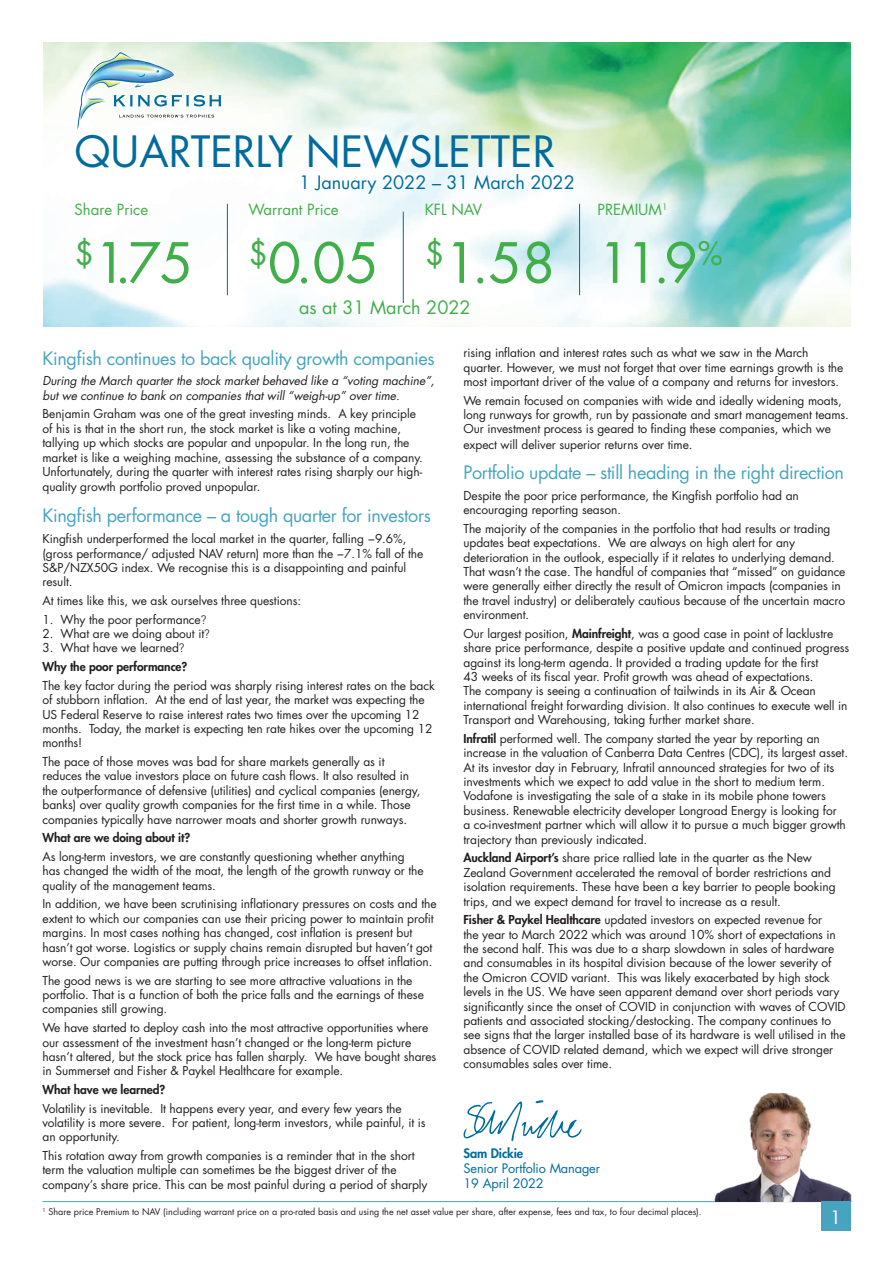
<style>
.page{position:relative;width:893px;height:1263px;background:#fff}
.page>*{position:absolute;margin:0;border:0;box-sizing:border-box;transform-origin:0 0}
.t1{font:54px "Futura Std";letter-spacing:-.015em;color:#40ae49}
.t2{font:42px "Futura Std";color:#006c9e}
.t3{font:18px "Futura Std";letter-spacing:-.02em;color:#46a4bf}
.t4{font:18px "Futura Std";color:#006c9e}
.t5{font:18px "Futura Std";color:#40ae49}
.t6{font:18px "Futura Std";color:#fff}
.t7{font:15px "Futura Std";color:#40ae49}
.t8{font:12.75px/15.3px "Futura Std";letter-spacing:-.01em;color:#006c9e}
.t9{font:800 12.75px "Futura Std";letter-spacing:-.01em;color:#006c9e}
.t10{font:12px/14.4px "Futura Std";letter-spacing:-.005em;color:#231f20}
.t11{font:italic 12px/14.4px "Futura Std";letter-spacing:-.005em;color:#231f20}
.t12{font:800 12px/18.6px "Futura Std";letter-spacing:-.005em;color:#231f20}
.t13{font:9px "Futura Std";color:#231f20}
.s1{font-family:"Avenir";font-weight:300}
.s2{font-weight:400}
.s3{font-weight:800}
</style>
<div class="page">
<hr style="left:43px;top:1201px;width:807px;height:1px;background:#46a4bf">
<img style="left:43px;top:43px;width:807px;height:284px">
<hr style="left:227px;top:204px;width:1px;height:91px;background:#006c9e">
<hr style="left:579px;top:204px;width:1px;height:91px;background:#006c9e">
<svg style="left:78px;top:52px;width:143px;height:78px"></svg>
<img style="left:714px;top:1093px;width:138px;height:108px">
<svg style="left:463px;top:1100px;width:118px;height:41px"></svg>
<div style="left:821px;top:1202px;width:29px;height:29px;background:#46a4bf"></div>
<hr style="left:403px;top:212px;width:1px;height:91px;background:#006c9e">
<h2 class="t2" style="left:74px;top:125px;width:483px">QUARTERLY NEWSLETTER</h2>
<h3 class="t4" style="left:299px;top:171px;width:277px">1 January 2022 – 31 March 2022</h3>
<p class="t7" style="left:425px;top:199px;width:59px">KFL NAV</p>
<h1 class="t1" style="left:425px;top:228px;width:132px"><sup>$</sup>1.58</h1>
<p class="t7" style="left:74px;top:200px;width:75px">Share Price</p>
<p class="t7" style="left:598px;top:199px;width:71px">PREMIUM<sup>1</sup></p>
<h1 class="t1" style="left:598px;top:228px;width:127px">11.9<sup>%</sup></h1>
<h3 class="t5" style="left:299px;top:296px;width:173px">as at 31 March 2022</h3>
<p class="t7" style="left:248px;top:200px;width:92px">Warrant Price</p>
<h1 class="t1" style="left:248px;top:228px;width:132px"><sup>$</sup>0.05</h1>
<h1 class="t1" style="left:74px;top:228px;width:120px"><sup>$</sup>1.75</h1>
<h3 class="t3" style="left:43px;top:346px;width:394px">Kingfish continues to back quality growth companies</h3>
<p class="t11" style="left:43px;top:374px;width:393px">During the March quarter the stock market behaved like a “voting machine”, but we continue to bank on companies that will “weigh-up” over time.</p>
<p class="t10" style="left:43px;top:407px;width:382px">Benjamin Graham was one of the great investing minds. A key principle of his is that in the short run, the stock market is like a voting machine, tallying up which stocks are popular and unpopular. In the long run, the market is like a weighing machine, assessing the substance of a company.<br>Unfortunately, during the quarter with interest rates rising sharply our high&shy;quality growth portfolio proved unpopular.</p>
<h3 class="t3" style="left:43px;top:504px;width:390px">Kingfish performance – a tough quarter for investors</h3>
<p class="t10" style="left:43px;top:532px;width:382px">Kingfish underperformed the local market in the quarter, falling −9.6%, (gross performance/ adjusted NAV return) more than the −7.1% fall of the S&amp;P/NZX50G index. We recognise this is a disappointing and painful result.</p>
<p class="t10" style="left:43px;top:593px;width:260px">At times like this, we ask ourselves three questions:</p>
<p class="t10" style="left:43px;top:612px;width:165px">1. Why the poor performance<span class="s1">?</span></p>
<p class="t10" style="left:43px;top:627px;width:169px">2. What are we doing about it<span class="s1">?</span></p>
<p class="t12" style="left:43px;top:639px;width:146px"><span class="s2">3. What have we learned</span><span class="s1">?<br></span>Why the poor performance?</p>
<p class="t10" style="left:43px;top:678px;width:394px">The key factor during the period was sharply rising interest rates on the back of stubborn inflation. At the end of last year, the market was expecting the US Federal Reserve to raise interest rates two times over the upcoming 12 months. Today, the market is expecting ten rate hikes over the upcoming 12 months!</p>
<p class="t10" style="left:43px;top:754px;width:380px">The pace of those moves was bad for share markets generally as it reduces the value investors place on future cash flows. It also resulted in the outperformance of defensive (utilities) and cyclical companies (energy, banks) over quality growth companies for the first time in a while. Those companies typically have narrower moats and shorter growth runways.</p>
<p class="t12" style="left:43px;top:828px;width:149px">What are we doing about it?</p>
<p class="t10" style="left:43px;top:849px;width:383px">As long-term investors, we are constantly questioning whether anything has changed the width of the moat, the length of the growth runway or the quality of the management teams.</p>
<p class="t10" style="left:43px;top:897px;width:396px">In addition, we have been scrutinising inflationary pressures on costs and the extent to which our companies can use their pricing power to maintain profit margins. In most cases nothing has changed, cost inflation is present but hasn’t got worse. Logistics or supply chains remain disrupted but haven’t got worse. Our companies are putting through price increases to offset inflation.</p>
<p class="t10" style="left:43px;top:973px;width:383px">The good news is we are starting to see more attractive valuations in the portfolio. That is a function of both the price falls and the earnings of these companies still growing.</p>
<p class="t10" style="left:43px;top:1021px;width:395px">We have started to deploy cash into the most attractive opportunities where our assessment of the investment hasn’t changed or the long-term picture hasn’t altered, but the stock price has fallen sharply. We have bought shares in Summerset and Fisher &amp; Paykel Healthcare for example.</p>
<p class="t12" style="left:43px;top:1080px;width:124px">What have we learned?</p>
<p class="t10" style="left:43px;top:1101px;width:385px">Volatility is inevitable. It happens every year, and every few years the volatility is more severe. For patient, long-term investors, while painful, it is an opportunity.</p>
<p class="t10" style="left:43px;top:1148px;width:387px">This rotation away from growth companies is a reminder that in the short term the valuation multiple can sometimes be the biggest driver of the company’s share price. This can be most painful during a period of sharply</p>
<p class="t10" style="left:463px;top:346px;width:381px">rising inflation and interest rates such as what we saw in the March quarter. However, we must not forget that over time earnings growth is the most important driver of the value of a company and returns for investors.</p>
<p class="t10" style="left:463px;top:393px;width:387px">We remain focused on companies with wide and ideally widening moats, long runways for growth, run by passionate and smart management teams.<br>Our investment process is geared to finding these companies, which we expect will deliver superior returns over time.</p>
<h3 class="t3" style="left:463px;top:461px;width:382px">Portfolio update – still heading in the right direction</h3>
<p class="t10" style="left:463px;top:488px;width:337px">Despite the poor price performance, the Kingfish portfolio had an encouraging reporting season.</p>
<p class="t10" style="left:463px;top:521px;width:383px">The majority of the companies in the portfolio that had results or trading updates beat expectations. We are always on high alert for any deterioration in the outlook, especially if it relates to underlying demand.<br>That wasn’t the case. The handful of companies that “missed” on guidance were generally either directly the result of Omicron impacts (companies in the travel industry) or deliberately cautious because of the uncertain macro environment.</p>
<p class="t10" style="left:463px;top:626px;width:387px">Our largest position, <span class="s3">Mainfreight</span>, was a good case in point of lacklustre share price performance, despite a positive update and continued progress against its long-term agenda. It provided a trading update for the first<br>43 weeks of its fiscal year. Profit growth was ahead of expectations.<br>The company is seeing a continuation of tailwinds in its Air &amp; Ocean international freight forwarding division. It also continues to execute well in Transport and Warehousing, taking further market share.</p>
<p class="t10" style="left:463px;top:731px;width:386px"><span class="s3">Infratil</span> performed well. The company started the year by reporting an increase in the valuation of Canberra Data Centres (CDC), its largest asset.<br>At its investor day in February, Infratil announced strategies for two of its investments which we expect to add value in the short to medium term.<br>Vodafone is investigating the sale of a stake in its mobile phone towers business. Renewable electricity developer Longroad Energy is looking for<br>a co-investment partner which will allow it to pursue a much bigger growth trajectory than previously indicated.</p>
<p class="t10" style="left:463px;top:851px;width:374px"><span class="s3">Auckland Airport’s</span> share price rallied late in the quarter as the New Zealand Government accelerated the removal of border restrictions and isolation requirements. These have been a key barrier to people booking trips, and we expect demand for travel to increase as a result.</p>
<p class="t10" style="left:463px;top:913px;width:384px"><span class="s3">Fisher &amp; Paykel Healthcare</span> updated investors on expected revenue for<br>the year to March 2022 which was around 10% short of expectations in the second half. This was due to a sharp slowdown in sales of hardware and consumables in its hospital division because of the lower severity of the Omicron COVID variant. This was likely exacerbated by high stock levels in the US. We have seen apparent demand over short periods vary significantly since the onset of COVID in conjunction with waves of COVID patients and associated stocking/destocking. The company continues to see signs that the larger installed base of its hardware is well utilised in the absence of COVID related demand, which we expect will drive stronger consumables sales over time.</p>
<p class="t9" style="left:463px;top:1145px;width:61px">Sam Dickie</p>
<p class="t8" style="left:463px;top:1160px;width:138px">Senior Portfolio Manager<br>19 April 2022</p>
<p class="t13" style="left:43px;top:1206px;width:661px"><sup>1</sup> Share price Premium to NAV (including warrant price on a pro-rated basis and using the net asset value per share, after expense, fees and tax, to four decimal places).</p>
<h3 class="t6" style="left:830px;top:1206px;width:13px">1</h3>
</div>
